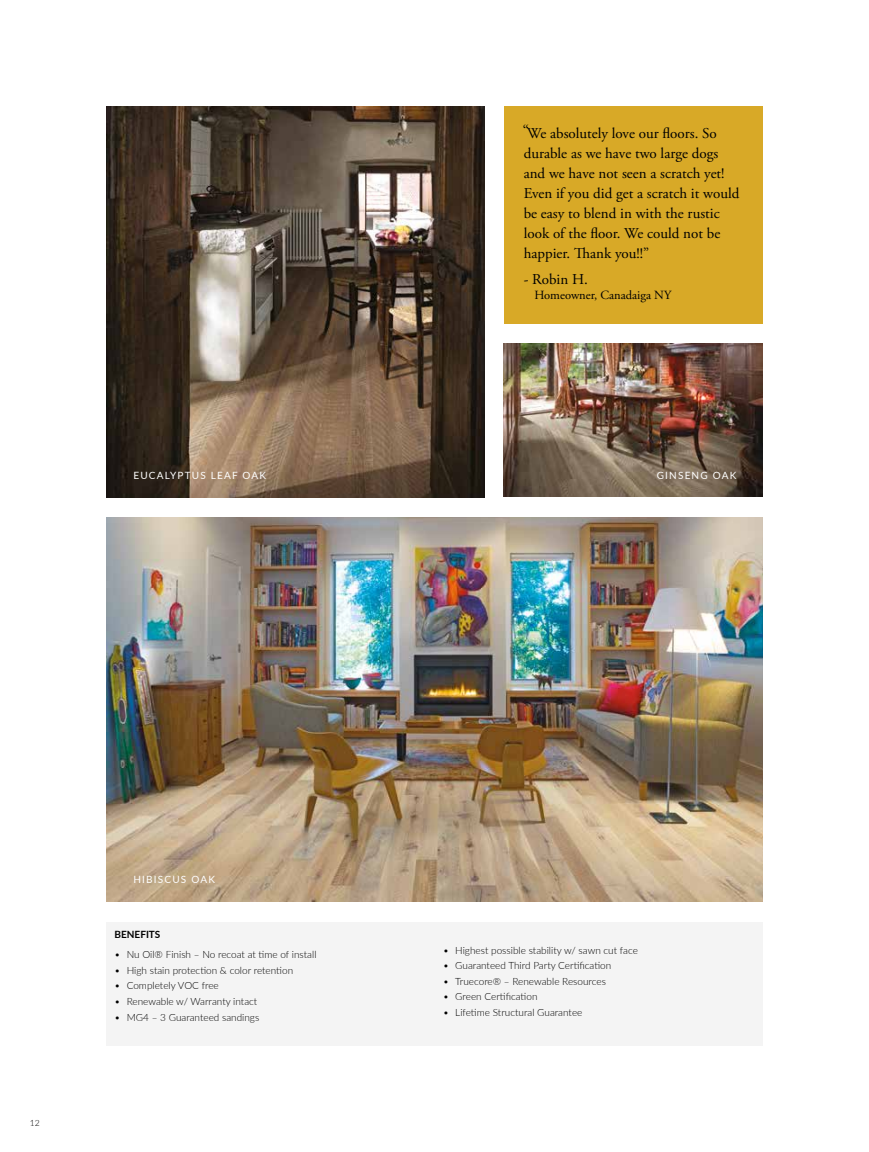
<style>
.page{position:relative;width:869px;height:1152px;background:#fff}
.page>*{position:absolute;margin:0;border:0;box-sizing:border-box;transform-origin:0 0}
.t1{font:16px "Adobe Garamond Pro";color:#000}
.t2{font:15px/20px "Adobe Garamond Pro";color:#000}
.t3{font:12.5px "Adobe Garamond Pro";color:#000}
.t4{font:300 10px "Lato";color:#000}
.t5{font:10px "Lato";letter-spacing:.12em;color:#fff}
.t6{font:700 10px "Lato";color:#000}
.t7{font:300 8.62px "Lato";color:#000}
</style>
<div class="page">
<img style="left:106px;top:106px;width:378px;height:391px">
<img style="left:503px;top:344px;width:259px;height:152px">
<div style="left:504px;top:106px;width:258px;height:218px;background:#d8a927"></div>
<img style="left:106px;top:517px;width:656px;height:384px">
<div style="left:106px;top:921px;width:656px;height:124px;background:#f4f4f4"></div>
<h1 class="t1" style="left:529px;top:132px;width:8px;rotate:-180deg">”</h1>
<h2 class="t2" style="left:523px;top:124px;width:217px">We absolutely love our floors. So durable as we have two large dogs and we have not seen a scratch yet!<br>Even if you did get a scratch it would be easy to blend in with the rustic look of the floor. We could not be happier. Thank you!!”</h2>
<h2 class="t2" style="left:523px;top:270px;width:66px">- Robin H.</h2>
<p class="t3" style="left:534px;top:288px;width:138px">Homeowner, Canadaiga NY</p>
<p class="t5" style="left:133px;top:468px;width:134px">EUCALYPTUS LEAF OAK</p>
<p class="t5" style="left:656px;top:468px;width:81px">GINSENG OAK</p>
<p class="t7" style="left:30px;top:1116px;width:12px">12</p>
<p class="t5" style="left:133px;top:872px;width:83px">HIBISCUS OAK</p>
<p class="t6" style="left:114px;top:927px;width:47px">BENEFITS</p>
<p class="t4" style="left:114px;top:947px;width:203px">• Nu Oil® Finish – No recoat at time of install</p>
<p class="t4" style="left:114px;top:963px;width:180px">• High stain protection &amp; color retention</p>
<p class="t4" style="left:114px;top:978px;width:106px">• Completely VOC free</p>
<p class="t4" style="left:114px;top:994px;width:144px">• Renewable w/ Warranty intact</p>
<p class="t4" style="left:114px;top:1010px;width:146px">• MG4 – 3 Guaranteed sandings</p>
<p class="t4" style="left:443px;top:943px;width:196px">• Highest possible stability w/ sawn cut face</p>
<p class="t4" style="left:443px;top:958px;width:170px">• Guaranteed Third Party Certification</p>
<p class="t4" style="left:443px;top:974px;width:164px">• Truecore® – Renewable Resources</p>
<p class="t4" style="left:443px;top:990px;width:96px">• Green Certification</p>
<p class="t4" style="left:443px;top:1005px;width:141px">• Lifetime Structural Guarantee</p>
</div>
